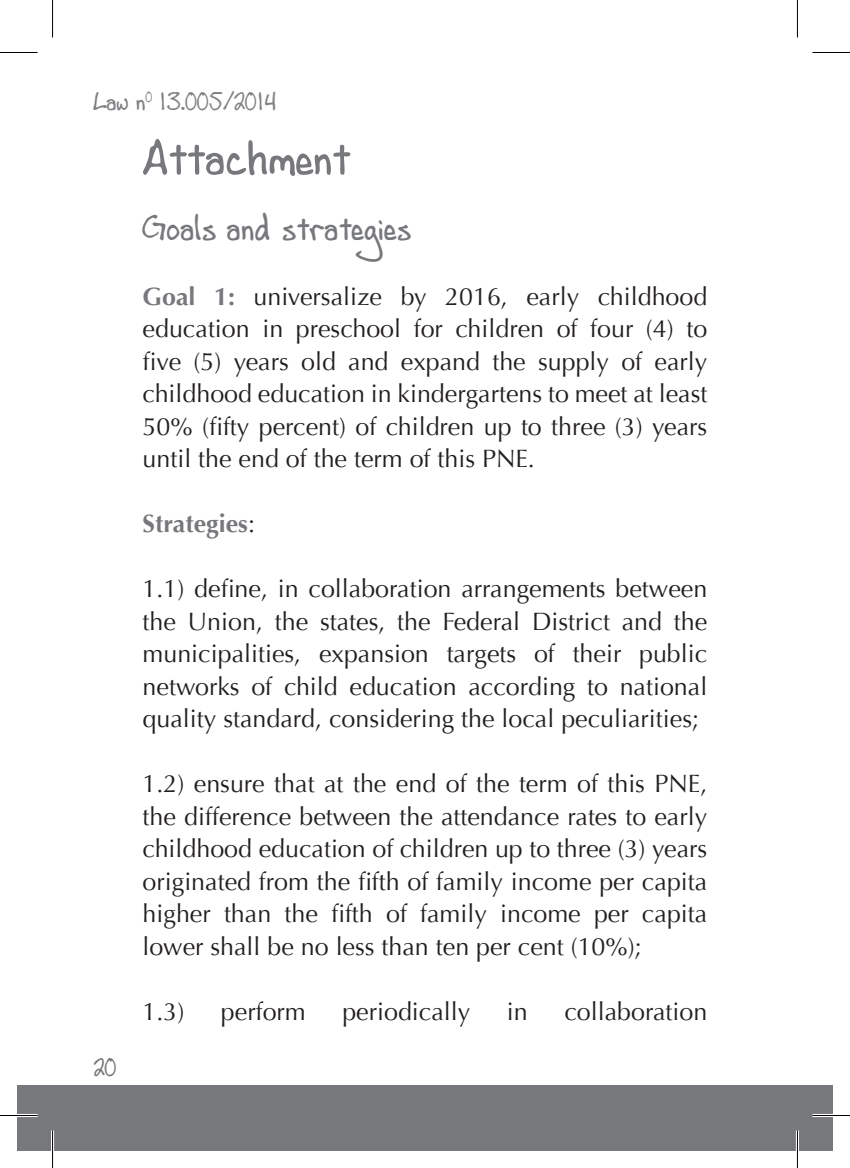
<style>
.page{position:relative;width:850px;height:1168px;background:#fff}
.page>*{position:absolute;margin:0;border:0;box-sizing:border-box;transform-origin:0 0}
.t1{font:50px "Andrew Script";color:#76787b}
.t2{font:35px "Andrew Script";color:#76787b}
.t3{font:25px/32.5px "Optima";color:#231f20;text-align:justify}
.t4{font:25px "Andrew Script";color:#808285}
.t5{font:700 25px "Optima";color:#76787b}
.t6{font:25px "Andrew Script";color:#76787b}
.s1{font-weight:700;color:#76787b}
.s2{font-weight:400;color:#231f20}
</style>
<div class="page">
<div style="left:17px;top:1085px;width:815px;height:66px;background:#76787b"></div>
<hr style="left:0;top:1114px;width:38px;height:3px;background:#fff">
<hr style="left:812px;top:1114px;width:37px;height:3px;background:#fff">
<hr style="left:51px;top:1130px;width:3px;height:38px;background:#fff">
<hr style="left:795px;top:1130px;width:3px;height:38px;background:#fff">
<hr style="left:0;top:52px;width:38px;height:1px;background:#000">
<hr style="left:812px;top:52px;width:37px;height:1px;background:#000">
<hr style="left:0;top:1115px;width:38px;height:1px;background:#000">
<hr style="left:812px;top:1115px;width:37px;height:1px;background:#000">
<hr style="left:52px;top:0;width:1px;height:38px;background:#000">
<hr style="left:52px;top:1130px;width:1px;height:38px;background:#000">
<hr style="left:796px;top:0;width:1px;height:38px;background:#000">
<hr style="left:796px;top:1130px;width:1px;height:38px;background:#000">
<p class="t4" style="left:93px;top:87px;width:184px">Law n<sup>0</sup> 13.005/2014</p>
<h1 class="t1" style="left:142px;top:128px;width:210px">Attachment</h1>
<h2 class="t2" style="left:142px;top:207px;width:271px">Goals and strategies</h2>
<p class="t3" style="left:142px;top:280px;width:566px"><span class="s1">Goal 1:</span> universalize by 2016, early childhood education in preschool for children of four (4) to five (5) years old and expand the supply of early childhood education in kindergartens to meet at least 50% (fifty percent) of children up to three (3) years until the end of the term of this PNE.</p>
<p class="t5" style="left:142px;top:509px;width:114px">Strategies<span class="s2">:</span></p>
<p class="t3" style="left:142px;top:573px;width:566px">1.1) define, in collaboration arrangements between the Union, the states, the Federal District and the municipalities, expansion targets of their public networks of child education according to national quality standard, considering the local peculiarities;</p>
<p class="t3" style="left:142px;top:768px;width:566px">1.2) ensure that at the end of the term of this PNE, the difference between the attendance rates to early childhood education of children up to three (3) years originated from the fifth of family income per capita higher than the fifth of family income per capita lower shall be no less than ten per cent (10%);</p>
<p class="t6" style="left:93px;top:1053px;width:25px">20</p>
<p class="t3" style="left:142px;top:995px;width:43px">1.3)</p>
<p class="t3" style="left:221px;top:995px;width:86px">perform</p>
<p class="t3" style="left:342px;top:995px;width:129px">periodically</p>
<p class="t3" style="left:506px;top:995px;width:22px">in</p>
<p class="t3" style="left:564px;top:995px;width:144px">collaboration</p>
</div>
